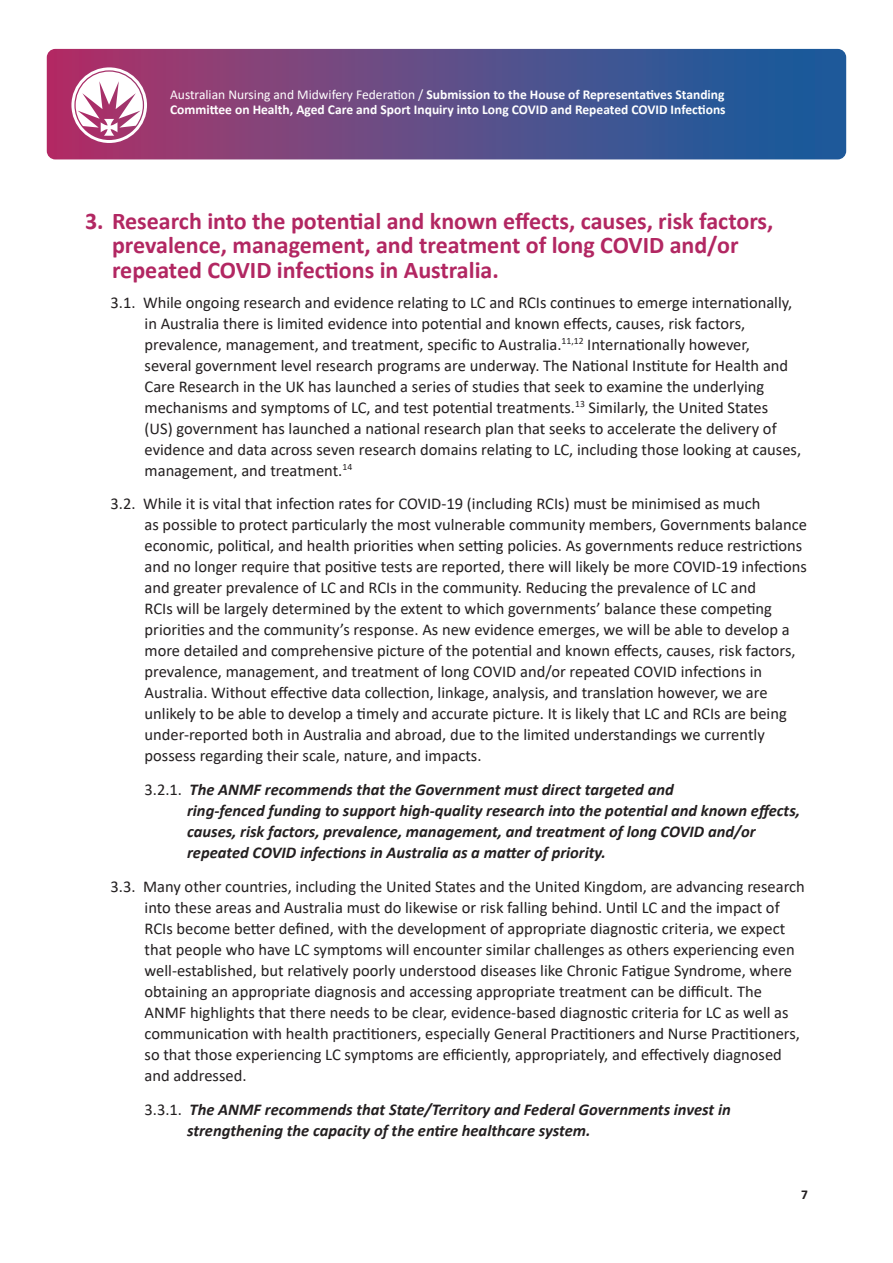
<style>
.page{position:relative;width:893px;height:1263px;background:#fff}
.page>*{position:absolute;margin:0;border:0;box-sizing:border-box;transform-origin:0 0}
.t1{font:700 24px/24.8px "Calibri";color:#b22762}
.Contents_text{font:16.5px/21px "Calibri";color:#231f20}
.Contents_text-2{font:italic 700 16.5px/21px "Calibri";color:#231f20}
.t2{font:700 13.5px/14.5px "Calibri";color:#fff}
.t3{font:700 13.5px "Calibri";color:#231f20}
.s1{font-weight:400}
.s2{font-weight:400;font-style:normal}
</style>
<div class="page">
<div style="left:47px;top:49px;width:799px;height:110px;background:linear-gradient(to right,#b03569,#1061a2);border-radius:9px"></div>
<svg style="left:71px;top:67px;width:76px;height:76px"></svg>
<p class="t2" style="left:170px;top:88px;width:557px"><span class="s1">Australian Nursing and Midwifery Federation /</span> Submission to the House of Representatives Standing<br>Committee on Health, Aged Care and Sport Inquiry into Long COVID and Repeated COVID Infections</p>
<p class="t1" style="left:112px;top:208px;width:663px;text-indent:-27px">3. Research into the potential and known effects, causes, risk factors, prevalence, management, and treatment of long COVID and/or repeated COVID infections in Australia.</p>
<p class="Contents_text" style="left:111px;top:291px;width:683px">3.1. While ongoing research and evidence relating to LC and RCIs continues to emerge internationally,</p>
<p class="Contents_text" style="left:145px;top:312px;width:658px">in Australia there is limited evidence into potential and known effects, causes, risk factors, prevalence, management, and treatment, specific to Australia.<sup>11,12</sup> Internationally however, several government level research programs are underway. The National Institute for Health and Care Research in the UK has launched a series of studies that seek to examine the underlying mechanisms and symptoms of LC, and test potential treatments.<sup>13</sup> Similarly, the United States<br>(US) government has launched a national research plan that seeks to accelerate the delivery of evidence and data across seven research domains relating to LC, including those looking at causes, management, and treatment.<sup>14</sup></p>
<p class="Contents_text" style="left:111px;top:493px;width:651px">3.2. While it is vital that infection rates for COVID-19 (including RCIs) must be minimised as much</p>
<p class="Contents_text" style="left:145px;top:514px;width:664px">as possible to protect particularly the most vulnerable community members, Governments balance economic, political, and health priorities when setting policies. As governments reduce restrictions and no longer require that positive tests are reported, there will likely be more COVID-19 infections and greater prevalence of LC and RCIs in the community. Reducing the prevalence of LC and<br>RCIs will be largely determined by the extent to which governments’ balance these competing priorities and the community’s response. As new evidence emerges, we will be able to develop a more detailed and comprehensive picture of the potential and known effects, causes, risk factors, prevalence, management, and treatment of long COVID and/or repeated COVID infections in Australia. Without effective data collection, linkage, analysis, and translation however, we are unlikely to be able to develop a timely and accurate picture. It is likely that LC and RCIs are being under-reported both in Australia and abroad, due to the limited understandings we currently possess regarding their scale, nature, and impacts.</p>
<p class="Contents_text-2" style="left:145px;top:778px;width:531px"><span class="s2">3.2.1.</span> The ANMF recommends that the Government must direct targeted and</p>
<p class="Contents_text-2" style="left:187px;top:799px;width:614px">ring-fenced funding to support high-quality research into the potential and known effects, causes, risk factors, prevalence, management, and treatment of long COVID and/or repeated COVID infections in Australia as a matter of priority.</p>
<p class="Contents_text" style="left:111px;top:875px;width:696px">3.3. Many other countries, including the United States and the United Kingdom, are advancing research</p>
<p class="Contents_text" style="left:145px;top:896px;width:657px">into these areas and Australia must do likewise or risk falling behind. Until LC and the impact of RCIs become better defined, with the development of appropriate diagnostic criteria, we expect that people who have LC symptoms will encounter similar challenges as others experiencing even well-established, but relatively poorly understood diseases like Chronic Fatigue Syndrome, where obtaining an appropriate diagnosis and accessing appropriate treatment can be difficult. The ANMF highlights that there needs to be clear, evidence-based diagnostic criteria for LC as well as communication with health practitioners, especially General Practitioners and Nurse Practitioners, so that those experiencing LC symptoms are efficiently, appropriately, and effectively diagnosed and addressed.</p>
<p class="Contents_text-2" style="left:145px;top:1098px;width:588px"><span class="s2">3.3.1.</span> The ANMF recommends that State/Territory and Federal Governments invest in</p>
<p class="Contents_text-2" style="left:187px;top:1119px;width:405px">strengthening the capacity of the entire healthcare system.</p>
<p class="t3" style="left:801px;top:1185px;width:8px">7</p>
</div>
